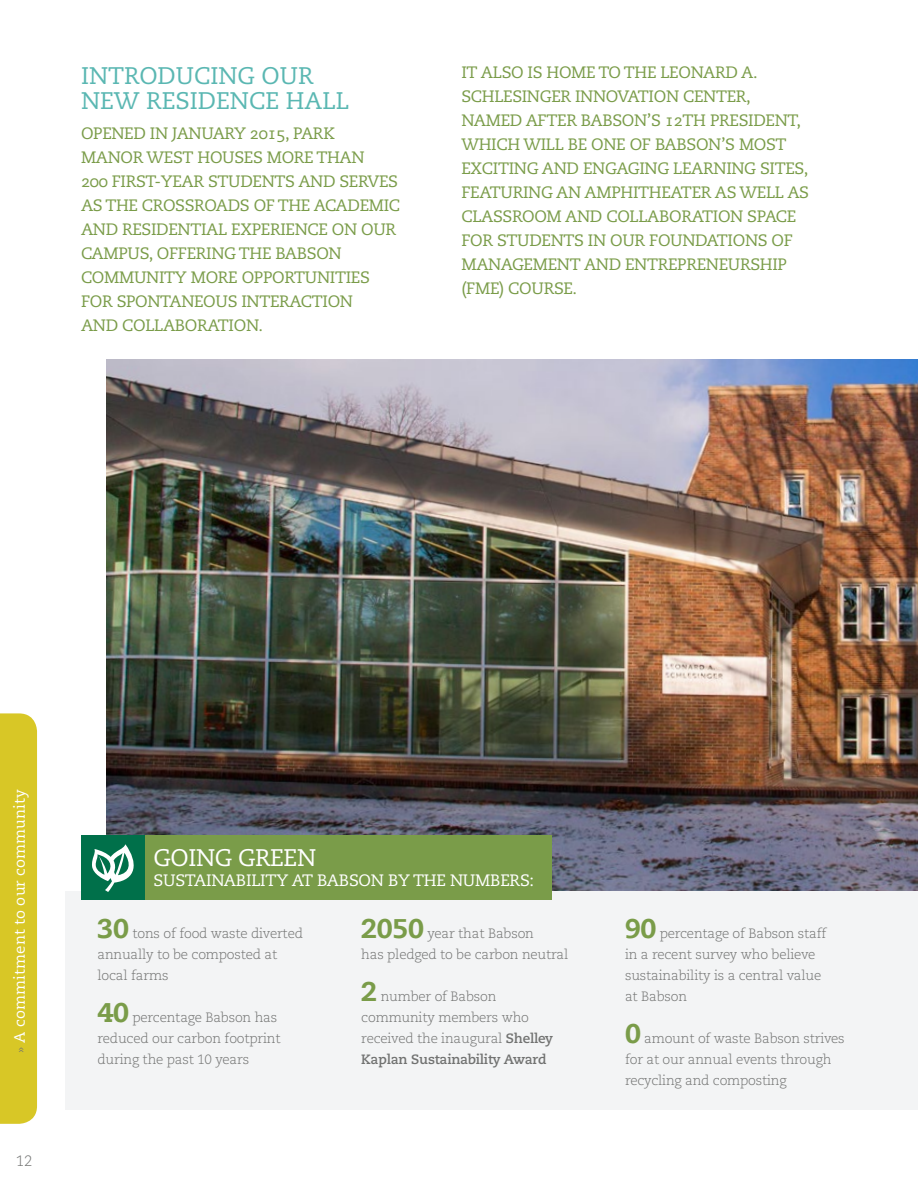
<style>
.page{position:relative;width:918px;height:1188px;background:#fff}
.page>*{position:absolute;margin:0;border:0;box-sizing:border-box;transform-origin:0 0}
.t1{font:24px/25.5px "Caecilia Roman SC";color:#5ab7b2}
.t2{font:24px "Caecilia";letter-spacing:-.015em;color:#fff}
.t3{font:16.5px/24px "Caecilia Roman SC";letter-spacing:-.02em;color:#7a9c49}
.t4{font:16.5px "Caecilia";letter-spacing:-.015em;color:#fff}
.t5{font:15px "Caecilia";letter-spacing:.01em;color:#fff}
.t6{font:300 15px "Caecilia";color:#717271}
.t7{font:300 13.5px/21px "Caecilia";letter-spacing:-.015em;color:#717271}
.s1{font-weight:300;font-size:13.5px;color:#717271}
.s2{font-weight:800;font-size:27px;color:#7a9c49}
.s3{font-weight:700}
</style>
<div class="page">
<img style="left:107px;top:360px;width:811px;height:531px">
<div style="left:66px;top:891px;width:852px;height:218px;background:#f3f4f5"></div>
<div style="left:81px;top:835px;width:471px;height:65px;background:#7a9c49"></div>
<div style="left:81px;top:835px;width:64px;height:65px;background:#00704a"></div>
<svg style="left:92px;top:844px;width:42px;height:48px"></svg>
<div style="left:0;top:713px;width:37px;height:411px;background:#d8c726"></div>
<h1 class="t1" style="left:81px;top:63px;width:270px">INTRODUCING OUR<br>NEW RESIDENCE HALL</h1>
<p class="t3" style="left:81px;top:122px;width:321px">OPENED IN JANUARY 2015, PARK<br>MANOR WEST HOUSES MORE THAN<br>200 FIRST-YEAR STUDENTS AND SERVES<br>AS THE CROSSROADS OF THE ACADEMIC<br>AND RESIDENTIAL EXPERIENCE ON OUR<br>CAMPUS, OFFERING THE BABSON<br>COMMUNITY MORE OPPORTUNITIES<br>FOR SPONTANEOUS INTERACTION<br>AND COLLABORATION.</p>
<p class="t3" style="left:461px;top:61px;width:349px">IT ALSO IS HOME TO THE LEONARD A.<br>SCHLESINGER INNOVATION CENTER,<br>NAMED AFTER BABSON’S 12TH PRESIDENT,<br>WHICH WILL BE ONE OF BABSON’S MOST<br>EXCITING AND ENGAGING LEARNING SITES,<br>FEATURING AN AMPHITHEATER AS WELL AS<br>CLASSROOM AND COLLABORATION SPACE<br>FOR STUDENTS IN OUR FOUNDATIONS OF<br>MANAGEMENT AND ENTREPRENEURSHIP (FME) COURSE.</p>
<p class="t5" style="left:11px;top:1053px;width:265px;rotate:-90deg"><span class="s1">»</span> A commitment to our community</p>
<p class="t6" style="left:16px;top:1152px;width:18px">12</p>
<h1 class="t2" style="left:154px;top:844px;width:164px">GOING GREEN</h1>
<p class="t4" style="left:154px;top:871px;width:382px">SUSTAINABILITY AT BABSON BY THE NUMBERS:</p>
<p class="t7" style="left:98px;top:923px;width:207px"><span class="s2">30</span> tons of food waste diverted annually to be composted at local farms</p>
<p class="t7" style="left:98px;top:1007px;width:185px"><span class="s2">40</span> percentage Babson has reduced our carbon footprint during the past 10 years</p>
<p class="t7" style="left:361px;top:923px;width:209px"><span class="s2">2050</span> year that Babson<br>has pledged to be carbon neutral</p>
<p class="t7" style="left:361px;top:986px;width:193px"><span class="s2">2</span> number of Babson community members who received the inaugural <span class="s3">Shelley<br>Kaplan Sustainability Award</span></p>
<p class="t7" style="left:625px;top:923px;width:203px"><span class="s2">90</span> percentage of Babson staff in a recent survey who believe sustainability is a central value at Babson</p>
<p class="t7" style="left:625px;top:1028px;width:221px"><span class="s2">0</span> amount of waste Babson strives for at our annual events through recycling and composting</p>
</div>
